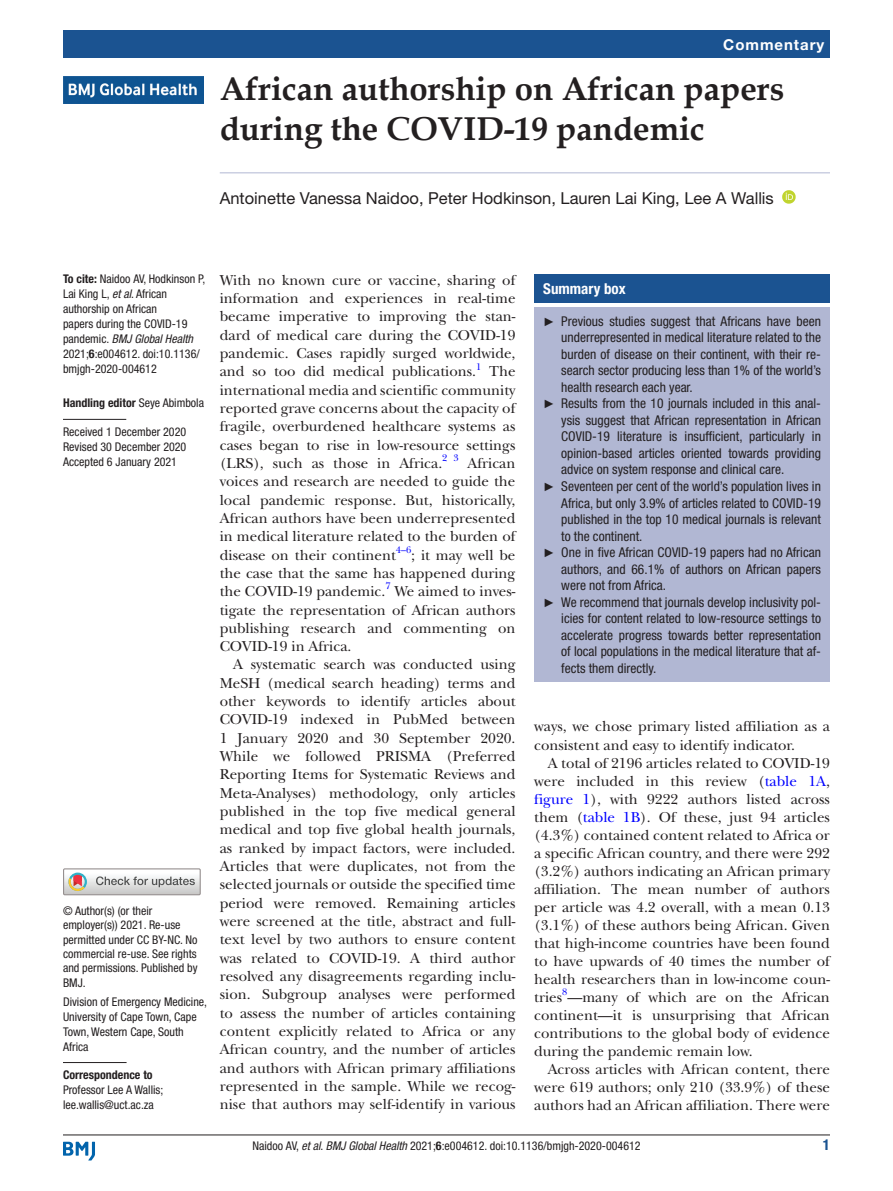
<style>
.page{position:relative;width:893px;height:1191px;background:#fff}
.page>*{position:absolute;margin:0;border:0;box-sizing:border-box;transform-origin:0 0}
.t1{font:700 33px/39px "Book Antiqua";color:#231f20}
.t2{font:16.5px "Helvetica Neue LT Std";color:#231f20}
.t3{font:15px/18.3px "New Baskerville";color:#231f20;text-align:justify}
.t4{font:700 15px "Helvetica Neue LT Std";letter-spacing:.065em;color:#fff}
.t5{font:700 condensed 15px "Helvetica Neue LT Std";color:#fff}
.t6{font:700 condensed 15px "Helvetica Neue LT Std";color:#1b5391}
.t7{font:condensed 13.5px "Helvetica Neue LT Std";color:#231f20}
.t8{font:condensed 12px/15px "Helvetica Neue LT Std";color:#231f20}
.t9{font:700 condensed 12px "Helvetica Neue LT Std";color:#231f20}
.t10{font:9.9px "New Baskerville";color:#00f}
.s1{font-weight:700}
.s2{font-style:italic}
.s3{font-weight:400}
.s4{font-family:"Arial";font-stretch:normal;font-size:12px}
.s5{color:#00f}
</style>
<div class="page">
<hr style="left:63px;top:1134px;width:767px;height:1px;background:#231f20">
<svg style="left:63px;top:1141px;width:32px;height:19px"></svg>
<div style="left:63px;top:868px;width:138px;height:27px;border:1px solid #969090"></div>
<svg style="left:64px;top:869px;width:136px;height:25px"></svg>
<hr style="left:220px;top:172px;width:610px;height:1px;background:#b1b7d3">
<svg style="left:782px;top:190px;width:14px;height:14px"></svg>
<div style="left:63px;top:31px;width:767px;height:27px;background:#1b5391"></div>
<hr style="left:63px;top:419px;width:63px;height:1px;background:#231f20">
<hr style="left:63px;top:1062px;width:64px;height:1px;background:#231f20">
<img style="left:63px;top:77px;width:141px;height:27px">
<div style="left:534px;top:274px;width:296px;height:29px;background:#1b5391"></div>
<div style="left:534px;top:307px;width:296px;height:374px;background:#b1b7d3"></div>
<p class="t4" style="left:723px;top:35px;width:102px">Commentary</p>
<h1 class="t1" style="left:220px;top:70px;width:566px">African authorship on African papers during the COVID-19 pandemic</h1>
<p class="t2" style="left:220px;top:188px;width:556px">Antoinette Vanessa Naidoo, Peter Hodkinson, Lauren Lai King, Lee A Wallis</p>
<p class="t8" style="left:63px;top:271px;width:144px"><span class="s1">To cite:</span> Naidoo AV, Hodkinson P,<br>Lai King L, <span class="s2">et al</span>. African authorship on African<br>papers during the COVID-19 pandemic. <span class="s2">BMJ Global Health<br></span>2021;<span class="s1">6</span>:e004612. doi:10.1136/ bmjgh-2020-004612</p>
<p class="t9" style="left:63px;top:395px;width:142px">Handling editor <span class="s3">Seye Abimbola</span></p>
<p class="t8" style="left:63px;top:424px;width:125px;text-align:justify">Received 1 December 2020<br>Revised 30 December 2020<br>Accepted 6 January 2021</p>
<p class="t8" style="left:63px;top:903px;width:136px;line-height:14.4px">© Author(s) (or their employer(s)) 2021. Re-use permitted under CC BY-NC. No commercial re-use. See rights and permissions. Published by<br>BMJ.</p>
<p class="t8" style="left:63px;top:994px;width:146px">Division of Emergency Medicine,<br>University of Cape Town, Cape<br>Town, Western Cape, South<br>Africa</p>
<p class="t9" style="left:63px;top:1067px;width:91px">Correspondence to</p>
<p class="t8" style="left:63px;top:1082px;width:102px">Professor Lee A Wallis; lee.wallis@uct.ac.za</p>
<p class="t3" style="left:220px;top:271px;width:297px">With no known cure or vaccine, sharing of information and experiences in real-time became imperative to improving the stan&shy;dard of medical care during the COVID-19 pandemic. Cases rapidly surged worldwide, and so too did medical publications.</p>
<p class="t10" style="left:476px;top:360px;width:7px">1</p>
<p class="t3" style="left:220px;top:362px;width:297px;text-indent:269px">The international media and scientific community reported grave concerns about the capacity of fragile, overburdened healthcare systems as cases began to rise in low-resource settings (LRS), such as those in Africa.</p>
<p class="t10" style="left:442px;top:452px;width:18px">2 3</p>
<p class="t3" style="left:220px;top:454px;width:297px;text-indent:248px">African voices and research are needed to guide the local pandemic response. But, historically, African authors have been underrepresented in medical literature related to the burden of disease on their continent<sup>4–6</sup>; it may well be the case that the same has happened during the COVID-19 pandemic.</p>
<p class="t10" style="left:385px;top:580px;width:7px">7</p>
<p class="t3" style="left:220px;top:582px;width:297px;text-indent:175px">We aimed to inves&shy;tigate the representation of African authors publishing research and commenting on COVID-19 in Africa.</p>
<p class="t3" style="left:220px;top:655px;width:297px;text-indent:14px">A systematic search was conducted using MeSH (medical search heading) terms and other keywords to identify articles about COVID-19 indexed in PubMed between 1 January 2020 and 30 September 2020.<br>While we followed PRISMA (Preferred Reporting Items for Systematic Reviews and Meta-Analyses) methodology, only articles published in the top five medical general medical and top five global health journals, as ranked by impact factors, were included.<br>Articles that were duplicates, not from the selected journals or outside the specified time period were removed. Remaining articles were screened at the title, abstract and full&shy;text level by two authors to ensure content was related to COVID-19. A third author resolved any disagreements regarding inclu&shy;sion. Subgroup analyses were performed to assess the number of articles containing content explicitly related to Africa or any African country, and the number of articles and authors with African primary affiliations represented in the sample. While we recog&shy;nise that authors may self-identify in various</p>
<p class="t5" style="left:543px;top:280px;width:84px">Summary box</p>
<p class="t7" style="left:543px;top:313px;width:279px"><span class="s4">►</span> Previous studies suggest that Africans have been</p>
<p class="t7" style="left:561px;top:330px;width:261px">underrepresented in medical literature related to the</p>
<p class="t7" style="left:561px;top:346px;width:261px">burden of disease on their continent, with their re-</p>
<p class="t7" style="left:561px;top:363px;width:261px">search sector producing less than 1% of the world’s</p>
<p class="t7" style="left:561px;top:379px;width:133px">health research each year.</p>
<p class="t7" style="left:543px;top:396px;width:279px"><span class="s4">►</span> Results from the 10 journals included in this anal-</p>
<p class="t7" style="left:561px;top:412px;width:261px">ysis suggest that African representation in African</p>
<p class="t7" style="left:561px;top:429px;width:261px">COVID-19 literature is insufficient, particularly in</p>
<p class="t7" style="left:561px;top:445px;width:261px">opinion-based articles oriented towards providing</p>
<p class="t7" style="left:561px;top:462px;width:225px">advice on system response and clinical care.</p>
<p class="t7" style="left:543px;top:478px;width:279px"><span class="s4">►</span> Seventeen per cent of the world’s population lives in</p>
<p class="t7" style="left:561px;top:495px;width:261px">Africa, but only 3.9% of articles related to COVID-19</p>
<p class="t7" style="left:561px;top:511px;width:261px">published in the top 10 medical journals is relevant</p>
<p class="t7" style="left:561px;top:528px;width:83px">to the continent.</p>
<p class="t7" style="left:543px;top:544px;width:279px"><span class="s4">►</span> One in five African COVID-19 papers had no African</p>
<p class="t7" style="left:561px;top:561px;width:261px">authors, and 66.1% of authors on African papers</p>
<p class="t7" style="left:561px;top:577px;width:106px">were not from Africa.</p>
<p class="t7" style="left:543px;top:594px;width:279px"><span class="s4">►</span> We recommend that journals develop inclusivity pol-</p>
<p class="t7" style="left:561px;top:610px;width:261px">icies for content related to low-resource settings to</p>
<p class="t7" style="left:561px;top:627px;width:261px">accelerate progress towards better representation</p>
<p class="t7" style="left:561px;top:643px;width:261px">of local populations in the medical literature that af-</p>
<p class="t7" style="left:561px;top:660px;width:97px">fects them directly.</p>
<p class="t3" style="left:534px;top:717px;width:297px">ways, we chose primary listed affiliation as a consistent and easy to identify indicator.</p>
<p class="t3" style="left:534px;top:754px;width:297px;text-indent:14px">A total of 2196 articles related to COVID-19 were included in this review (<span class="s5">table 1A</span>, <span class="s5">figure 1</span>), with 9222 authors listed across them (<span class="s5">table 1B</span>). Of these, just 94 articles (4.3%) contained content related to Africa or a specific African country, and there were 292 (3.2%) authors indicating an African primary affiliation. The mean number of authors per article was 4.2 overall, with a mean 0.13 (3.1%) of these authors being African. Given that high-income countries have been found to have upwards of 40 times the number of health researchers than in low-income coun&shy;tries<sup>8</sup>—many of which are on the African continent—it is unsurprising that African contributions to the global body of evidence during the pandemic remain low.</p>
<p class="t3" style="left:534px;top:1060px;width:297px;text-indent:14px">Across articles with African content, there were 619 authors; only 210 (33.9%) of these authors had an African affiliation. There were</p>
<p class="t8" style="left:252px;top:1137px;width:390px">Naidoo AV, <span class="s2">et al</span>. <span class="s2">BMJ Global Health</span> 2021;<span class="s1">6</span>:e004612. doi:10.1136/bmjgh-2020-004612</p>
<p class="t6" style="left:823px;top:1135px;width:9px">1</p>
</div>
